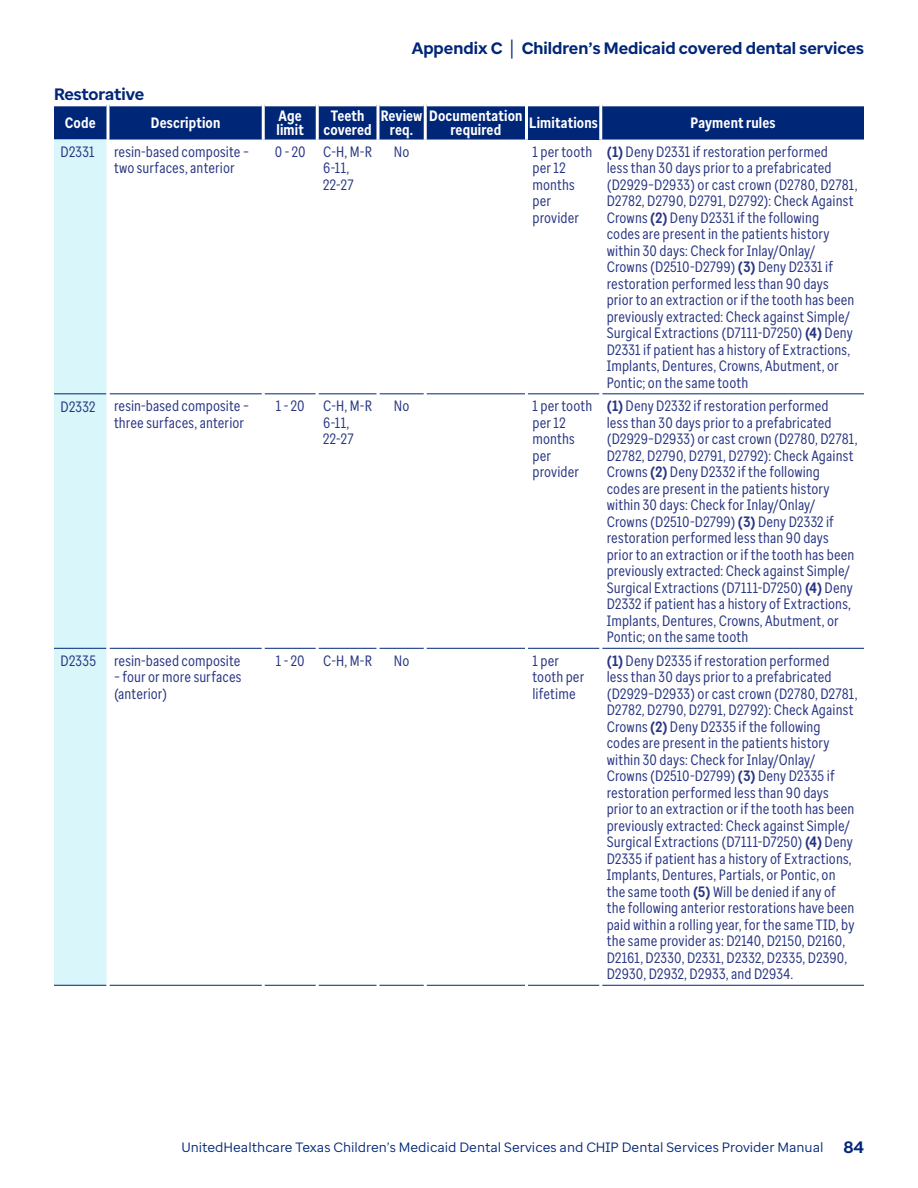
<style>
.page{position:relative;width:918px;height:1188px;background:#fff}
.page>*{position:absolute;margin:0;border:0;box-sizing:border-box;transform-origin:0 0}
.H6-Sans_Enterprise{font:700 16.5px "Enterprise Sans";color:#002677}
.grid-Enterprise{font:15px/16.5px "Enterprise Sans Cond";letter-spacing:.005em;color:#283582}
.column_head{font:700 15px/13.5px "Enterprise Sans Cond";letter-spacing:.01em;color:#fff;text-align:center}
.t1{font:13.5px "Enterprise Sans";color:#002677}
.s1{font-weight:400;font-size:20.7px}
.s2{font-weight:700}
.s3{font-weight:700;font-size:16.5px}
</style>
<div class="page">
<div style="left:54px;top:106px;width:810px;height:34px;background:#002677"></div>
<div style="left:526px;top:105px;width:75px;height:35px;background:#002677"></div>
<div style="left:54px;top:140px;width:52px;height:845px;background:#d9f6fa"></div>
<hr style="left:262px;top:103px;width:3px;height:37px;background:#fff">
<hr style="left:316px;top:103px;width:3px;height:37px;background:#fff">
<svg style="left:376px;top:104px;width:4px;height:36px"></svg>
<hr style="left:424px;top:103px;width:3px;height:37px;background:#fff">
<hr style="left:54px;top:394px;width:52px;height:1px;background:#002677">
<hr style="left:110px;top:394px;width:152px;height:1px;background:#002677">
<hr style="left:265px;top:394px;width:51px;height:1px;background:#002677">
<hr style="left:380px;top:394px;width:44px;height:1px;background:#002677">
<hr style="left:427px;top:394px;width:98px;height:1px;background:#002677">
<hr style="left:602px;top:394px;width:262px;height:1px;background:#002677">
<hr style="left:54px;top:648px;width:52px;height:1px;background:#002677">
<hr style="left:110px;top:648px;width:152px;height:1px;background:#002677">
<hr style="left:265px;top:648px;width:51px;height:1px;background:#002677">
<hr style="left:380px;top:648px;width:44px;height:1px;background:#002677">
<hr style="left:427px;top:648px;width:98px;height:1px;background:#002677">
<hr style="left:602px;top:648px;width:262px;height:1px;background:#002677">
<hr style="left:54px;top:985px;width:52px;height:1px;background:#002677">
<hr style="left:110px;top:985px;width:152px;height:1px;background:#002677">
<hr style="left:265px;top:985px;width:51px;height:1px;background:#002677">
<hr style="left:380px;top:985px;width:44px;height:1px;background:#002677">
<hr style="left:427px;top:985px;width:98px;height:1px;background:#002677">
<hr style="left:602px;top:985px;width:262px;height:1px;background:#002677">
<hr style="left:525px;top:103px;width:3px;height:37px;background:#fff">
<hr style="left:599px;top:103px;width:3px;height:37px;background:#fff">
<hr style="left:528px;top:103px;width:71px;height:3px;background:#fff">
<hr style="left:319px;top:985px;width:57px;height:1px;background:#002677">
<hr style="left:319px;top:648px;width:57px;height:1px;background:#002677">
<hr style="left:319px;top:394px;width:57px;height:1px;background:#002677">
<svg style="left:106px;top:104px;width:4px;height:36px"></svg>
<svg style="left:106px;top:140px;width:4px;height:254px"></svg>
<svg style="left:106px;top:394px;width:4px;height:254px"></svg>
<svg style="left:106px;top:648px;width:4px;height:337px"></svg>
<hr style="left:528px;top:394px;width:71px;height:1px;background:#002677">
<hr style="left:528px;top:648px;width:71px;height:1px;background:#002677">
<hr style="left:528px;top:985px;width:71px;height:1px;background:#002677">
<p class="H6-Sans_Enterprise" style="left:412px;top:37px;width:454px">Appendix C <span class="s1">|</span> Children’s Medicaid covered dental services</p>
<p class="H6-Sans_Enterprise" style="left:54px;top:83px;width:92px">Restorative</p>
<p class="column_head" style="left:65px;top:116px;width:33px">Code</p>
<p class="column_head" style="left:151px;top:116px;width:71px">Description</p>
<p class="column_head" style="left:276px;top:109px;width:29px;text-align:left">Age limit</p>
<p class="column_head" style="left:324px;top:109px;width:50px">Teeth covered</p>
<p class="column_head" style="left:381px;top:109px;width:43px">Review req.</p>
<p class="column_head" style="left:429px;top:109px;width:95px">Documentation required</p>
<p class="column_head" style="left:529px;top:116px;width:70px">Limitations</p>
<p class="column_head" style="left:691px;top:116px;width:87px">Payment rules</p>
<p class="grid-Enterprise" style="left:61px;top:144px;width:35px">D2331</p>
<p class="grid-Enterprise" style="left:114px;top:143px;width:137px">resin-based composite – two surfaces, anterior</p>
<p class="grid-Enterprise" style="left:275px;top:143px;width:32px">0 - 20</p>
<p class="grid-Enterprise" style="left:323px;top:143px;width:50px">C-H, M-R</p>
<p class="grid-Enterprise" style="left:394px;top:143px;width:17px">No</p>
<p class="grid-Enterprise" style="left:532px;top:143px;width:61px">1 per tooth per 12 months per provider</p>
<p class="grid-Enterprise" style="left:607px;top:143px;width:252px"><span class="s2">(1)</span> Deny D2331 if restoration performed<br>less than 30 days prior to a prefabricated (D2929–D2933) or cast crown (D2780, D2781, D2782, D2790, D2791, D2792): Check Against Crowns <span class="s2">(2)</span> Deny D2331 if the following<br>codes are present in the patients history within 30 days: Check for Inlay/Onlay/ Crowns (D2510-D2799) <span class="s2">(3)</span> Deny D2331 if restoration performed less than 90 days prior to an extraction or if the tooth has been previously extracted: Check against Simple/ Surgical Extractions (D7111-D7250) <span class="s2">(4)</span> Deny D2331 if patient has a history of Extractions, Implants, Dentures, Crowns, Abutment, or Pontic; on the same tooth</p>
<p class="grid-Enterprise" style="left:323px;top:160px;width:32px">6-11,<br>22-27</p>
<p class="grid-Enterprise" style="left:61px;top:398px;width:36px">D2332</p>
<p class="grid-Enterprise" style="left:114px;top:398px;width:137px">resin-based composite – three surfaces, anterior</p>
<p class="grid-Enterprise" style="left:276px;top:398px;width:30px">1 - 20</p>
<p class="grid-Enterprise" style="left:323px;top:398px;width:50px">C-H, M-R</p>
<p class="grid-Enterprise" style="left:323px;top:414px;width:32px">6-11,<br>22-27</p>
<p class="grid-Enterprise" style="left:394px;top:398px;width:17px">No</p>
<p class="grid-Enterprise" style="left:532px;top:398px;width:61px">1 per tooth per 12 months per provider</p>
<p class="grid-Enterprise" style="left:607px;top:398px;width:252px"><span class="s2">(1)</span> Deny D2332 if restoration performed<br>less than 30 days prior to a prefabricated (D2929–D2933) or cast crown (D2780, D2781, D2782, D2790, D2791, D2792): Check Against Crowns <span class="s2">(2)</span> Deny D2332 if the following<br>codes are present in the patients history within 30 days: Check for Inlay/Onlay/ Crowns (D2510-D2799) <span class="s2">(3)</span> Deny D2332 if restoration performed less than 90 days prior to an extraction or if the tooth has been previously extracted: Check against Simple/ Surgical Extractions (D7111-D7250) <span class="s2">(4)</span> Deny D2332 if patient has a history of Extractions, Implants, Dentures, Crowns, Abutment, or Pontic; on the same tooth</p>
<p class="grid-Enterprise" style="left:61px;top:653px;width:37px">D2335</p>
<p class="grid-Enterprise" style="left:114px;top:652px;width:128px">resin-based composite</p>
<p class="grid-Enterprise" style="left:114px;top:669px;width:129px">– four or more surfaces (anterior)</p>
<p class="grid-Enterprise" style="left:276px;top:652px;width:30px">1 - 20</p>
<p class="grid-Enterprise" style="left:323px;top:652px;width:50px">C-H, M-R</p>
<p class="grid-Enterprise" style="left:394px;top:652px;width:17px">No</p>
<p class="grid-Enterprise" style="left:532px;top:652px;width:53px">1 per tooth per lifetime</p>
<p class="grid-Enterprise" style="left:607px;top:652px;width:252px"><span class="s2">(1)</span> Deny D2335 if restoration performed<br>less than 30 days prior to a prefabricated (D2929–D2933) or cast crown (D2780, D2781, D2782, D2790, D2791, D2792): Check Against Crowns <span class="s2">(2)</span> Deny D2335 if the following codes are present in the patients history within 30 days: Check for Inlay/Onlay/ Crowns (D2510-D2799) <span class="s2">(3)</span> Deny D2335 if restoration performed less than 90 days prior to an extraction or if the tooth has been previously extracted: Check against Simple/ Surgical Extractions (D7111-D7250) <span class="s2">(4)</span> Deny D2335 if patient has a history of Extractions, Implants, Dentures, Partials, or Pontic, on the same tooth <span class="s2">(5)</span> Will be denied if any of the following anterior restorations have been paid within a rolling year, for the same TID, by the same provider as: D2140, D2150, D2160, D2161, D2330, D2331, D2332, D2335, D2390, D2930, D2932, D2933, and D2934.</p>
<p class="t1" style="left:181px;top:1138px;width:684px">UnitedHealthcare Texas Children’s Medicaid Dental Services and CHIP Dental Services Provider Manual <span class="s3">84</span></p>
</div>
